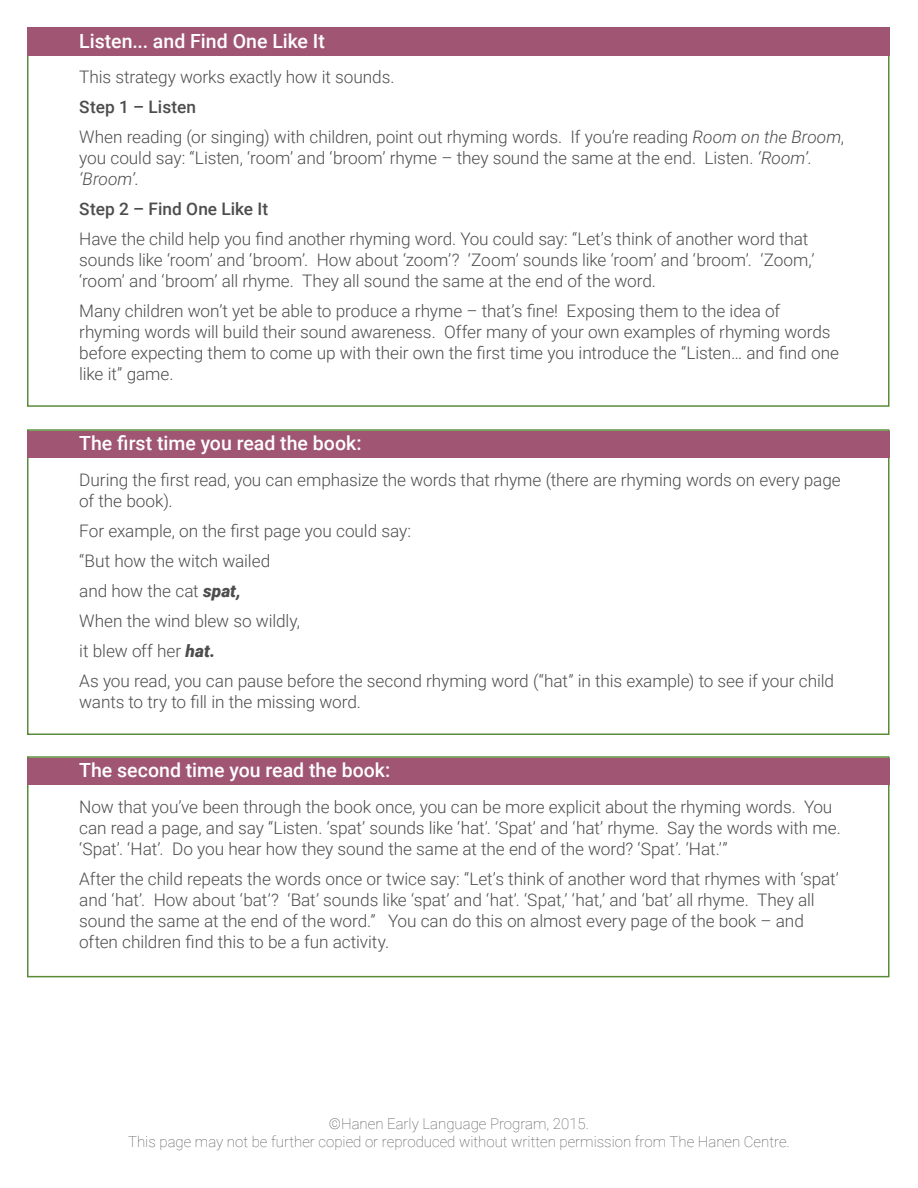
<style>
.page{position:relative;width:918px;height:1188px;background:#fff}
.page>*{position:absolute;margin:0;border:0;box-sizing:border-box;transform-origin:0 0}
.t1{font:500 19.5px "Roboto";color:#fff}
.t2{font:300 17.25px/21px "Roboto";letter-spacing:-.005em;color:#4d4d4d}
.t3{font:500 17.25px "Roboto";letter-spacing:.005em;color:#4d4d4d}
.t4{font:100 15px/18px "Roboto";color:#4d4d4d;text-align:center}
.s1{font-weight:500}
.s2{font-style:italic}
.s3{font-weight:900;font-style:italic}
</style>
<div class="page">
<div style="left:27px;top:27px;width:863px;height:29px;background:#a05673"></div>
<div style="left:27px;top:429px;width:863px;height:306px;border:2px solid #598b38"></div>
<div style="left:27px;top:756px;width:863px;height:221px;border:2px solid #598b38"></div>
<div style="left:27px;top:431px;width:863px;height:27px;background:#a05673"></div>
<div style="left:27px;top:758px;width:863px;height:27px;background:#a05673"></div>
<p class="t1" style="left:79px;top:27px;width:247px">Listen... and Find One Like It</p>
<p class="t2" style="left:79px;top:66px;width:317px">This strategy works exactly how it sounds.</p>
<p class="t2" style="left:79px;top:92px;width:766px;line-height:30px"><span class="s1">Step 1 – Listen<br></span>When reading (or singing) with children, point out rhyming words. If you’re reading <span class="s2">Room on the Broom</span>,</p>
<p class="t2" style="left:79px;top:147px;width:734px">you could say: “Listen, ‘room’ and ‘broom’ rhyme – they sound the same at the end. Listen. <span class="s2">‘Room’</span>. <span class="s2">‘Broom’</span>.</p>
<p class="t3" style="left:79px;top:197px;width:190px">Step 2 – Find One Like It</p>
<p class="t2" style="left:79px;top:228px;width:737px">Have the child help you find another rhyming word. You could say: “Let’s think of another word that sounds like ‘room’ and ‘broom’. How about ‘zoom’? ‘Zoom’ sounds like ‘room’ and ‘broom’. ‘Zoom,’ ‘room’ and ‘broom’ all rhyme. They all sound the same at the end of the word.</p>
<p class="t2" style="left:79px;top:300px;width:761px">Many children won’t yet be able to produce a rhyme – that’s fine! Exposing them to the idea of rhyming words will build their sound awareness. Offer many of your own examples of rhyming words before expecting them to come up with their own the first time you introduce the “Listen… and find one like it” game.</p>
<p class="t1" style="left:79px;top:429px;width:284px">The first time you read the book:</p>
<p class="t2" style="left:79px;top:468px;width:763px">During the first read, you can emphasize the words that rhyme (there are rhyming words on every page of the book).</p>
<p class="t2" style="left:79px;top:515px;width:756px;line-height:30px">For example, on the first page you could say:<br>“But how the witch wailed<br>and how the cat <span class="s3">spat,<br></span>When the wind blew so wildly,<br>it blew off her <span class="s3">hat.<br></span>As you read, you can pause before the second rhyming word (“hat” in this example) to see if your child</p>
<p class="t2" style="left:79px;top:690px;width:283px">wants to try to fill in the missing word.</p>
<p class="t1" style="left:79px;top:756px;width:313px">The second time you read the book:</p>
<p class="t2" style="left:79px;top:795px;width:763px">Now that you’ve been through the book once, you can be more explicit about the rhyming words. You can read a page, and say “Listen. ‘spat’ sounds like ‘hat’. ‘Spat’ and ‘hat’ rhyme. Say the words with me. ‘Spat’. ‘Hat’. Do you hear how they sound the same at the end of the word? ‘Spat’. ‘Hat.’”</p>
<p class="t2" style="left:79px;top:867px;width:761px">After the child repeats the words once or twice say: “Let’s think of another word that rhymes with ‘spat’ and ‘hat’. How about ‘bat’? ‘Bat’ sounds like ‘spat’ and ‘hat’. ‘Spat,’ ‘hat,’ and ‘bat’ all rhyme. They all sound the same at the end of the word.” You can do this on almost every page of the book – and often children find this to be a fun activity.</p>
<p class="t4" style="left:128px;top:1114px;width:663px">©Hanen Early Language Program, 2015.<br>This page may not be further copied or reproduced without written permission from The Hanen Centre.</p>
</div>
